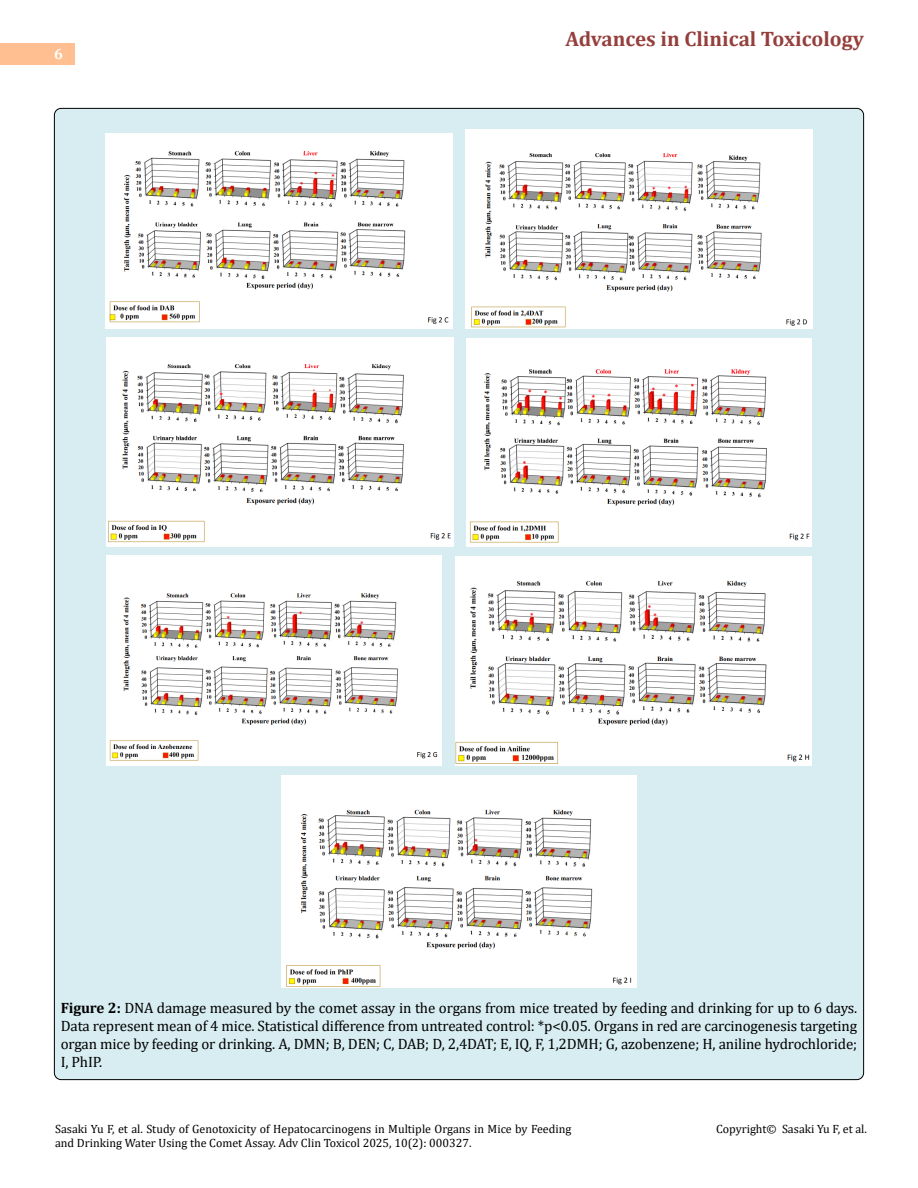
<style>
.page{position:relative;width:918px;height:1188px;background:#fff}
.page>*{position:absolute;margin:0;border:0;box-sizing:border-box;transform-origin:0 0}
.t1{font:700 21px "Cambria";color:#953f3c}
.Medwin_Table_legend{font:15px/18px "Cambria";letter-spacing:-.01em;color:#000;text-align:justify}
.t2{font:700 15px "Cambria";color:#fff}
.t3{font:12px/14.4px "Cambria";color:#000}
.s1{font-weight:700}
</style>
<div class="page">
<div style="left:0;top:43px;width:75px;height:21px;background:#ffbf91"></div>
<div style="left:54px;top:108px;width:810px;height:972px;background:#d8edf2;border-radius:7px"></div>
<img style="left:106px;top:133px;width:346px;height:195px">
<img style="left:465px;top:129px;width:347px;height:199px">
<img style="left:107px;top:338px;width:346px;height:208px">
<img style="left:466px;top:338px;width:345px;height:208px">
<img style="left:107px;top:556px;width:335px;height:209px">
<img style="left:455px;top:557px;width:356px;height:208px">
<img style="left:281px;top:775px;width:356px;height:213px">
<p class="t2" style="left:54px;top:44px;width:10px">6</p>
<h1 class="t1" style="left:565px;top:24px;width:300px">Advances in Clinical Toxicology</h1>
<p class="Medwin_Table_legend" style="left:61px;top:998px;width:798px"><span class="s1">Figure 2:</span> DNA damage measured by the comet assay in the organs from mice treated by feeding and drinking for up to 6 days.<br>Data represent mean of 4 mice. Statistical difference from untreated control: *p&lt;0.05. Organs in red are carcinogenesis targeting organ mice by feeding or drinking. A, DMN; B, DEN; C, DAB; D, 2,4DAT; E, IQ, F, 1,2DMH; G, azobenzene; H, aniline hydrochloride; I, PhIP.</p>
<p class="t3" style="left:55px;top:1121px;width:518px">Sasaki Yu F, et al. Study of Genotoxicity of Hepatocarcinogens in Multiple Organs in Mice by Feeding and Drinking Water Using the Comet Assay. Adv Clin Toxicol 2025, 10(2): 000327.</p>
<p class="t3" style="left:716px;top:1121px;width:152px">Copyright© Sasaki Yu F, et al.</p>
</div>
